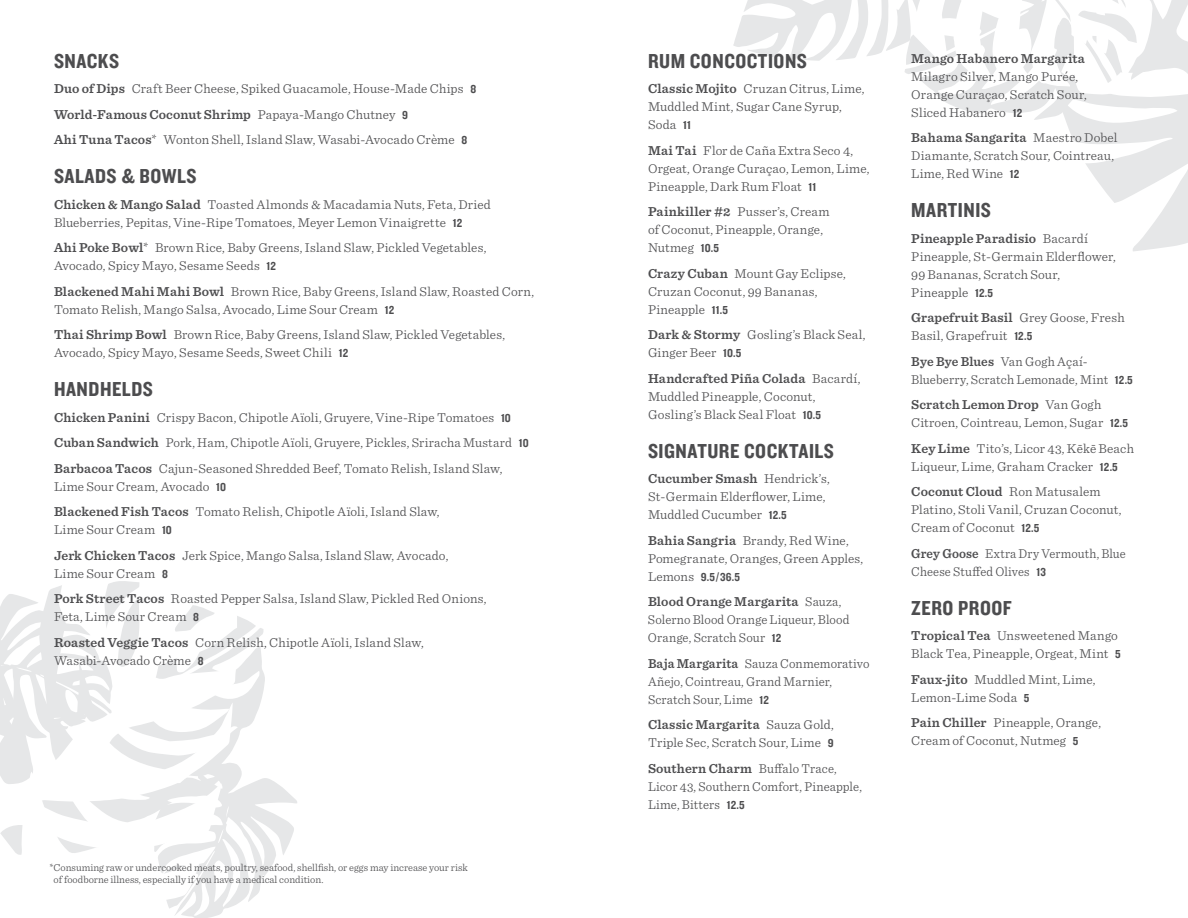
<style>
.page{position:relative;width:1188px;height:918px;background:#fff}
.page>*{position:absolute;margin:0;border:0;box-sizing:border-box;transform-origin:0 0}
.t1{font:21px "Knockout 50 Welterweight";letter-spacing:.025em;color:#4d4d4f}
.t2{font:300 13.5px/18px "Sentinel";letter-spacing:.01em;color:#4d4d4f}
.t3{font:300 13.5px/18px "Sentinel";letter-spacing:.01em;color:#4d4d4f;scale:.96 1}
.t4{font:300 13.5px/18px "Sentinel";letter-spacing:.01em;color:#4d4d4f;scale:.95 1}
.t5{font:600 13.5px "Sentinel";letter-spacing:.015em;color:#4d4d4f}
.t6{font:12px "Knockout 50 Welterweight";color:#4d4d4f}
.t7{font:300 10.5px/12px "Sentinel";color:#4d4d4f}
.s1{font-weight:600}
.s2{font-family:"Knockout 50 Welterweight";font-weight:400;font-size:12px}
.s3{font-family:"Sentinel";font-weight:300;font-size:13.5px}
</style>
<div class="page">
<svg style="left:733px;top:0;width:455px;height:251px"></svg>
<svg style="left:237px;top:778px;width:60px;height:126px"></svg>
<svg style="left:237px;top:616px;width:29px;height:239px"></svg>
<svg style="left:0;top:581px;width:237px;height:337px"></svg>
<svg style="left:0;top:593px;width:113px;height:149px"></svg>
<h1 class="t1" style="left:54px;top:47px;width:67px">SNACKS</h1>
<p class="t2" style="left:54px;top:75px;width:424px;line-height:25.5px"><span class="s1">Duo of Dips</span> Craft Beer Cheese, Spiked Guacamole, House-Made Chips <span class="s2">8<br></span><span class="s1">World-Famous Coconut Shrimp</span> Papaya-Mango Chutney <span class="s2">9<br></span><span class="s1">Ahi Tuna Tacos</span>* Wonton Shell, Island Slaw, Wasabi-Avocado Crème <span class="s2">8</span></p>
<h1 class="t1" style="left:54px;top:163px;width:144px">SALADS &amp; BOWLS</h1>
<p class="t2" style="left:54px;top:195px;width:438px"><span class="s1">Chicken &amp; Mango Salad</span> Toasted Almonds &amp; Macadamia Nuts, Feta, Dried<br>Blueberries, Pepitas, Vine-Ripe Tomatoes, Meyer Lemon Vinaigrette <span class="s2">12</span></p>
<p class="t2" style="left:54px;top:238px;width:434px"><span class="s1">Ahi Poke Bowl</span>* Brown Rice, Baby Greens, Island Slaw, Pickled Vegetables,<br>Avocado, Spicy Mayo, Sesame Seeds <span class="s2">12</span></p>
<p class="t2" style="left:54px;top:282px;width:482px"><span class="s1">Blackened Mahi Mahi Bowl</span> Brown Rice, Baby Greens, Island Slaw, Roasted Corn,<br>Tomato Relish, Mango Salsa, Avocado, Lime Sour Cream <span class="s2">12</span></p>
<p class="t2" style="left:54px;top:325px;width:453px"><span class="s1">Thai Shrimp Bowl</span> Brown Rice, Baby Greens, Island Slaw, Pickled Vegetables,<br>Avocado, Spicy Mayo, Sesame Seeds, Sweet Chili <span class="s2">12</span></p>
<h1 class="t1" style="left:54px;top:376px;width:100px">HANDHELDS</h1>
<p class="t2" style="left:54px;top:404px;width:476px;line-height:25.5px"><span class="s1">Chicken Panini</span> Crispy Bacon, Chipotle Aïoli, Gruyere, Vine-Ripe Tomatoes <span class="s2">10<br></span><span class="s1">Cuban Sandwich</span> Pork, Ham, Chipotle Aïoli, Gruyere, Pickles, Sriracha Mustard <span class="s2">10<br></span><span class="s1">Barbacoa Tacos</span> Cajun-Seasoned Shredded Beef, Tomato Relish, Island Slaw,</p>
<p class="t2" style="left:54px;top:473px;width:387px;line-height:25.5px">Lime Sour Cream, Avocado <span class="s2">10<br></span><span class="s1">Blackened Fish Tacos</span> Tomato Relish, Chipotle Aïoli, Island Slaw,</p>
<p class="t2" style="left:54px;top:516px;width:396px;line-height:25.5px">Lime Sour Cream <span class="s2">10<br></span><span class="s1">Jerk Chicken Tacos</span> Jerk Spice, Mango Salsa, Island Slaw, Avocado,</p>
<p class="t2" style="left:54px;top:560px;width:434px;line-height:25.5px">Lime Sour Cream <span class="s2">8<br></span><span class="s1">Pork Street Tacos</span> Roasted Pepper Salsa, Island Slaw, Pickled Red Onions,</p>
<p class="t2" style="left:54px;top:603px;width:371px;line-height:25.5px">Feta, Lime Sour Cream <span class="s2">8<br></span><span class="s1">Roasted Veggie Tacos</span> Corn Relish, Chipotle Aïoli, Island Slaw,</p>
<p class="t2" style="left:54px;top:651px;width:151px">Wasabi-Avocado Crème <span class="s2">8</span></p>
<p class="t7" style="left:54px;top:861px;width:416px;text-indent:-4px">*Consuming raw or undercooked meats, poultry, seafood, shellfish, or eggs may increase your risk of foodborne illness, especially if you have a medical condition.</p>
<h1 class="t1" style="left:648px;top:47px;width:161px">RUM CONCOCTIONS</h1>
<p class="t2" style="left:648px;top:79px;width:218px"><span class="s1">Classic Mojito</span> Cruzan Citrus, Lime,<br>Muddled Mint, Sugar Cane Syrup,<br>Soda <span class="s2">11</span></p>
<p class="t2" style="left:648px;top:141px;width:223px"><span class="s1">Mai Tai</span> Flor de Caña Extra Seco 4,<br>Orgeat, Orange Curaçao, Lemon, Lime,<br>Pineapple, Dark Rum Float <span class="s2">11</span></p>
<p class="t2" style="left:648px;top:202px;width:183px"><span class="s1">Painkiller #2</span> Pusser’s, Cream of Coconut, Pineapple, Orange,<br>Nutmeg <span class="s2">10.5</span></p>
<p class="t2" style="left:648px;top:264px;width:199px"><span class="s1">Crazy Cuban</span> Mount Gay Eclipse,<br>Cruzan Coconut, 99 Bananas,<br>Pineapple <span class="s2">11.5</span></p>
<p class="t2" style="left:648px;top:325px;width:219px"><span class="s1">Dark &amp; Stormy</span> Gosling’s Black Seal,<br>Ginger Beer <span class="s2">10.5</span></p>
<p class="t2" style="left:648px;top:369px;width:214px"><span class="s1">Handcrafted Piña Colada</span> Bacardí,<br>Muddled Pineapple, Coconut,<br>Gosling’s Black Seal Float <span class="s2">10.5</span></p>
<h1 class="t1" style="left:648px;top:437px;width:188px">SIGNATURE COCKTAILS</h1>
<p class="t2" style="left:648px;top:469px;width:183px"><span class="s1">Cucumber Smash</span> Hendrick’s,<br>St-Germain Elderflower, Lime,<br>Muddled Cucumber <span class="s2">12.5</span></p>
<p class="t2" style="left:648px;top:531px;width:217px"><span class="s1">Bahia Sangria</span> Brandy, Red Wine,<br>Pomegranate, Oranges, Green Apples,</p>
<p class="t6" style="left:648px;top:569px;width:94px"><span class="s3">Lemons</span> 9.5 / 36.5</p>
<p class="t3" style="left:648px;top:592px;width:212px"><span class="s1">Blood Orange Margarita</span> Sauza,<br>Solerno Blood Orange Liqueur, Blood<br>Orange, Scratch Sour <span class="s2">12</span></p>
<p class="t3" style="left:648px;top:654px;width:232px"><span class="s1">Baja Margarita</span> Sauza Conmemorativo<br>Añejo, Cointreau, Grand Marnier,<br>Scratch Sour, Lime <span class="s2">12</span></p>
<p class="t2" style="left:648px;top:715px;width:187px"><span class="s1">Classic Margarita</span> Sauza Gold,<br>Triple Sec, Scratch Sour, Lime <span class="s2">9</span></p>
<p class="t3" style="left:648px;top:759px;width:224px"><span class="s1">Southern Charm</span> Buffalo Trace,<br>Licor 43, Southern Comfort, Pineapple,<br>Lime, Bitters <span class="s2">12.5</span></p>
<p class="t5" style="left:911px;top:48px;width:175px">Mango Habanero Margarita</p>
<p class="t2" style="left:911px;top:66px;width:177px">Milagro Silver, Mango Purée,<br>Orange Curaçao, Scratch Sour,<br>Sliced Habanero <span class="s2">12</span></p>
<p class="t2" style="left:911px;top:128px;width:208px"><span class="s1">Bahama Sangarita</span> Maestro Dobel<br>Diamante, Scratch Sour, Cointreau,<br>Lime, Red Wine <span class="s2">12</span></p>
<h1 class="t1" style="left:911px;top:197px;width:81px">MARTINIS</h1>
<p class="t2" style="left:911px;top:228px;width:206px"><span class="s1">Pineapple Paradisio</span> Bacardí<br>Pineapple, St-Germain Elderflower,<br>99 Bananas, Scratch Sour,<br>Pineapple <span class="s2">12.5</span></p>
<p class="t2" style="left:911px;top:308px;width:215px"><span class="s1">Grapefruit Basil</span> Grey Goose, Fresh<br>Basil, Grapefruit <span class="s2">12.5</span></p>
<p class="t2" style="left:911px;top:351px;width:223px"><span class="s1">Bye Bye Blues</span> Van Gogh Açaí-<br>Blueberry, Scratch Lemonade, Mint <span class="s2">12.5</span></p>
<p class="t2" style="left:911px;top:395px;width:218px"><span class="s1">Scratch Lemon Drop</span> Van Gogh<br>Citroen, Cointreau, Lemon, Sugar <span class="s2">12.5</span></p>
<p class="t2" style="left:911px;top:438px;width:224px"><span class="s1">Key Lime</span> Tito’s, Licor 43, Kēkē Beach<br>Liqueur, Lime, Graham Cracker <span class="s2">12.5</span></p>
<p class="t2" style="left:911px;top:482px;width:212px"><span class="s1">Coconut Cloud</span> Ron Matusalem<br>Platino, Stoli Vanil, Cruzan Coconut,<br>Cream of Coconut <span class="s2">12.5</span></p>
<p class="t4" style="left:911px;top:543px;width:227px"><span class="s1">Grey Goose</span> Extra Dry Vermouth, Blue<br>Cheese Stuffed Olives <span class="s2">13</span></p>
<h1 class="t1" style="left:911px;top:594px;width:102px">ZERO PROOF</h1>
<p class="t2" style="left:911px;top:626px;width:211px"><span class="s1">Tropical Tea</span> Unsweetened Mango<br>Black Tea, Pineapple, Orgeat, Mint <span class="s2">5</span></p>
<p class="t2" style="left:911px;top:669px;width:186px"><span class="s1">Faux-jito</span> Muddled Mint, Lime,<br>Lemon-Lime Soda <span class="s2">5</span></p>
<p class="t2" style="left:911px;top:713px;width:191px"><span class="s1">Pain Chiller</span> Pineapple, Orange,<br>Cream of Coconut, Nutmeg <span class="s2">5</span></p>
</div>
